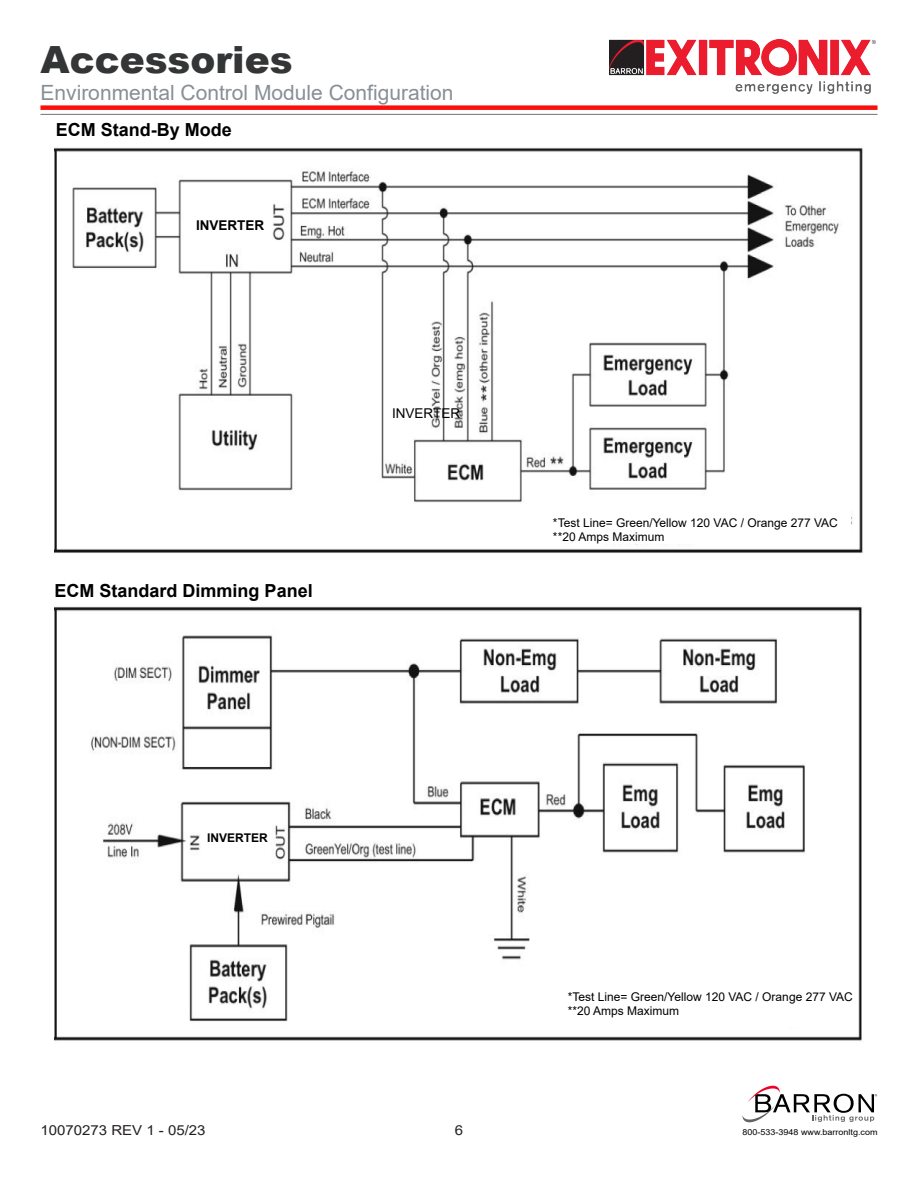
<style>
.page{position:relative;width:918px;height:1188px;background:#fff}
.page>*{position:absolute;margin:0;border:0;box-sizing:border-box;transform-origin:0 0}
.t1{font:900 37.5px "Arial";color:#343536}
.t2{font:21px "Arial";color:#888f96}
.t3{font:700 18px "Arial";color:#000}
.t4{font:13.8px "Arial";color:#231f20;scale:1.09 1}
.t5{font:13.5px "Arial";color:#000}
.t6{font:700 13.5px "Arial";color:#000}
.t7{font:12px/14.4px "Arial";color:#000}
.t8{font:700 12px "Arial";color:#000}
.t9{font:8.25px "Arial";color:#000;scale:1.09 1}
</style>
<div class="page">
<img style="left:54px;top:147px;width:809px;height:406px">
<div style="left:207px;top:201px;width:57px;height:41px;background:#fff"></div>
<div style="left:586px;top:504px;width:265px;height:40px;background:#fff"></div>
<img style="left:54px;top:606px;width:808px;height:435px">
<div style="left:204px;top:817px;width:61px;height:42px;background:#fff"></div>
<div style="left:586px;top:1000px;width:262px;height:27px;background:#fff"></div>
<div style="left:40px;top:105px;width:838px;height:5px;background:#fa0f0c"></div>
<img style="left:610px;top:39px;width:265px;height:54px">
<hr style="left:40px;top:114px;width:838px;height:1px;background:#818181">
<svg style="left:742px;top:1085px;width:135px;height:38px"></svg>
<h1 class="t1" style="left:40px;top:32px;width:254px">Accessories</h1>
<h2 class="t2" style="left:40px;top:78px;width:415px">Environmental Control Module Configuration</h2>
<h3 class="t3" style="left:56px;top:117px;width:178px">ECM Stand-By Mode</h3>
<p class="t6" style="left:196px;top:215px;width:70px">INVERTER</p>
<h3 class="t3" style="left:55px;top:578px;width:260px">ECM Standard Dimming Panel</h3>
<p class="t5" style="left:392px;top:404px;width:70px">INVERTER</p>
<p class="t8" style="left:207px;top:829px;width:62px">INVERTER</p>
<p class="t7" style="left:553px;top:515px;width:286px">*Test Line= Green/Yellow 120 VAC / Orange 277 VAC **20 Amps Maximum</p>
<p class="t7" style="left:568px;top:989px;width:286px">*Test Line= Green/Yellow 120 VAC / Orange 277 VAC **20 Amps Maximum</p>
<p class="t4" style="left:40px;top:1120px;width:153px">10070273 REV 1 - 05/23</p>
<p class="t4" style="left:455px;top:1120px;width:9px">6</p>
<p class="t9" style="left:742px;top:1126px;width:125px">800-533-3948 www.barronltg.com</p>
</div>
